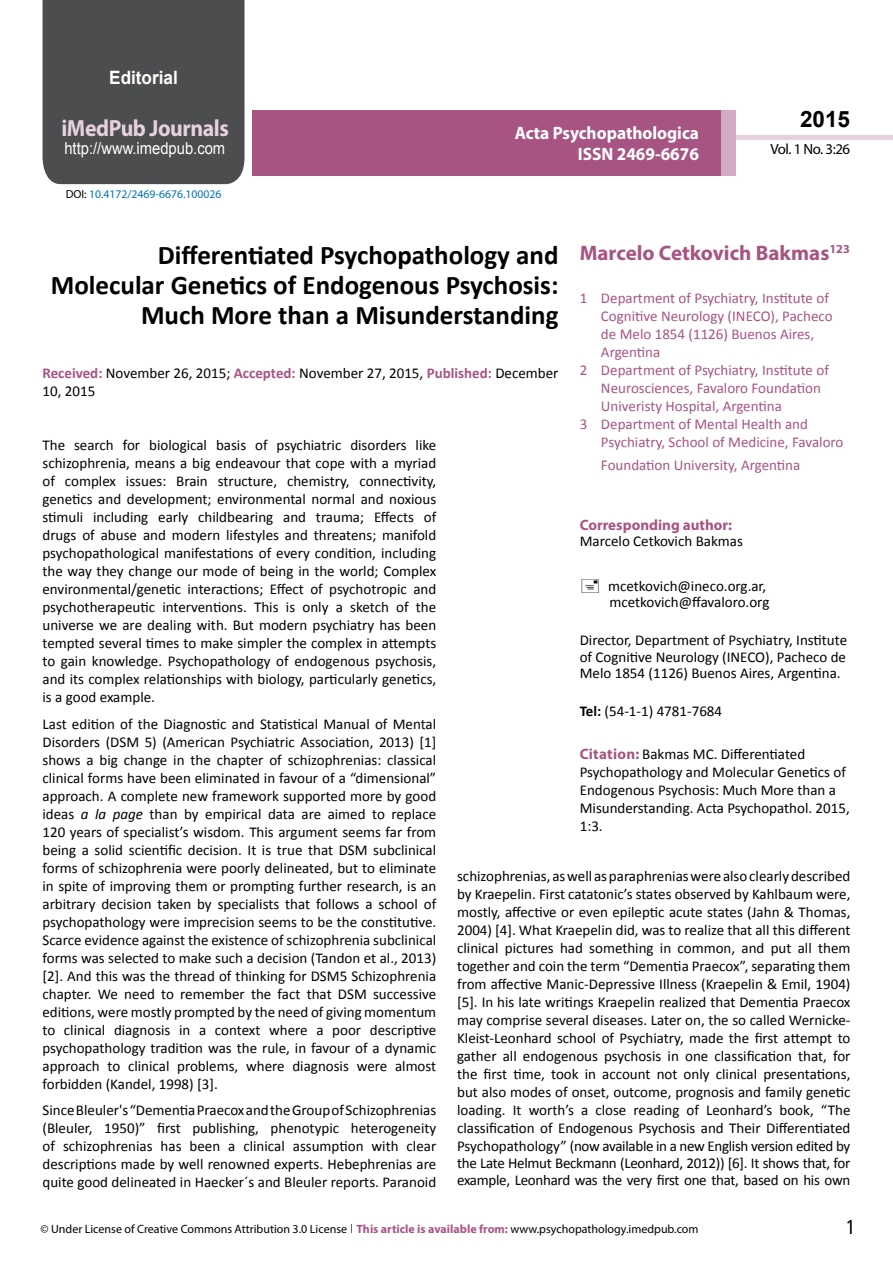
<style>
.page{position:relative;width:893px;height:1263px;background:#fff}
.page>*{position:absolute;margin:0;border:0;box-sizing:border-box;transform-origin:0 0}
.t1{font:700 27px/29.7px "Calibri";color:#000;text-align:right}
.t2{font:25.5px "Tunga";color:#000}
.t3{font:700 23.4px "Myriad Pro";letter-spacing:-.02em;color:#e6d1dd;scale:.93 1}
.t4{font:700 22.5px "Arial";color:#000}
.t5{font:700 21px "Myriad Pro";color:#a75483}
.t6{font:700 18.45px "Arial";color:#fff;scale:.93 1}
.t7{font:700 18px/21.6px "Myriad Pro";color:#fff;text-align:right;scale:.96 1}
.t8{font:16.5px "Arial";color:#fff;scale:.89 1}
.t9{font:15px/18px "Calibri";color:#000;text-align:justify}
.t10{font:15px "Calibri";color:#a75483}
.t11{font:700 15px "Myriad Pro";color:#a75483}
.t12{font:14.85px "Myriad Pro";letter-spacing:-.03em;color:#000}
.t13{font:12px "Myriad Pro";color:#000}
.t14{font:11.7px "Myriad Pro";color:#0072bc}
.s1{color:#000}
.s2{font-weight:700;color:#a75483}
.s3{font-style:italic}
.s4{font-weight:700}
.s5{font-family:"Myriad Pro";font-weight:700;color:#a75483}
.s6{font-family:"Tunga"}
</style>
<div class="page">
<div style="left:43px;top:0;width:201px;height:184px;background:#4c4d4f"></div>
<div style="left:736px;top:135px;width:157px;height:5px;background:#e6d1dd"></div>
<div style="left:720px;top:110px;width:16px;height:66px;background:#d2aac1"></div>
<div style="left:252px;top:110px;width:469px;height:66px;background:#a75483"></div>
<p class="t6" style="left:109px;top:65px;width:75px">Editorial</p>
<h3 class="t3" style="left:61px;top:113px;width:181px">iMedPub Journals</h3>
<p class="t8" style="left:64px;top:137px;width:182px">http://www.imedpub.com</p>
<p class="t14" style="left:66px;top:187px;width:157px"><span class="s1">DOI:</span> 10.4172/2469-6676.100026</p>
<p class="t7" style="left:515px;top:121px;width:194px">Acta Psychopathologica<br>ISSN 2469-6676</p>
<h3 class="t4" style="left:800px;top:104px;width:52px">2015</h3>
<p class="t12" style="left:770px;top:140px;width:81px">Vol. 1 No. 3:26</p>
<h3 class="t5" style="left:580px;top:239px;width:272px">Marcelo Cetkovich Bakmas<sup>123</sup></h3>
<p class="t10" style="left:580px;top:289px;width:251px">1 Department of Psychiatry, Institute of</p>
<p class="t10" style="left:601px;top:307px;width:233px">Cognitive Neurology (INECO), Pacheco</p>
<p class="t10" style="left:601px;top:325px;width:215px">de Melo 1854 (1126) Buenos Aires,</p>
<p class="t10" style="left:601px;top:343px;width:61px">Argentina</p>
<p class="t10" style="left:580px;top:361px;width:251px">2 Department of Psychiatry, Institute of</p>
<p class="t10" style="left:601px;top:379px;width:221px">Neurosciences, Favaloro Foundation</p>
<p class="t10" style="left:601px;top:397px;width:182px">Univeristy Hospital, Argentina</p>
<p class="t10" style="left:580px;top:415px;width:230px">3 Department of Mental Health and</p>
<p class="t10" style="left:601px;top:433px;width:244px">Psychiatry, School of Medicine, Favaloro</p>
<p class="t10" style="left:601px;top:455px;width:201px">Foundation University, Argentina</p>
<h1 class="t1" style="left:51px;top:241px;width:509px">Differentiated Psychopathology and<br>Molecular Genetics of Endogenous Psychosis:<br>Much More than a Misunderstanding</h1>
<p class="t9" style="left:43px;top:363px;width:517px;line-height:18.8px"><span class="s2">Received:</span> November 26, 2015; <span class="s2">Accepted:</span> November 27, 2015, <span class="s2">Published:</span> December<br>10, 2015</p>
<p class="t9" style="left:43px;top:436px;width:395px">The search for biological basis of psychiatric disorders like schizophrenia, means a big endeavour that cope with a myriad of complex issues: Brain structure, chemistry, connectivity, genetics and development; environmental normal and noxious stimuli including early childbearing and trauma; Effects of drugs of abuse and modern lifestyles and threatens; manifold psychopathological manifestations of every condition, including the way they change our mode of being in the world; Complex environmental/genetic interactions; Effect of psychotropic and psychotherapeutic interventions. This is only a sketch of the universe we are dealing with. But modern psychiatry has been tempted several times to make simpler the complex in attempts to gain knowledge. Psychopathology of endogenous psychosis, and its complex relationships with biology, particularly genetics, is a good example.</p>
<p class="t9" style="left:43px;top:715px;width:395px">Last edition of the Diagnostic and Statistical Manual of Mental Disorders (DSM 5) (American Psychiatric Association, 2013) [1] shows a big change in the chapter of schizophrenias: classical clinical forms have been eliminated in favour of a “dimensional” approach. A complete new framework supported more by good ideas <span class="s3">a la page</span> than by empirical data are aimed to replace 120 years of specialist’s wisdom. This argument seems far from being a solid scientific decision. It is true that DSM subclinical forms of schizophrenia were poorly delineated, but to eliminate in spite of improving them or prompting further research, is an arbitrary decision taken by specialists that follows a school of psychopathology were imprecision seems to be the constitutive.<br>Scarce evidence against the existence of schizophrenia subclinical forms was selected to make such a decision (Tandon et al., 2013) [2]. And this was the thread of thinking for DSM5 Schizophrenia chapter. We need to remember the fact that DSM successive editions, were mostly prompted by the need of giving momentum to clinical diagnosis in a context where a poor descriptive psychopathology tradition was the rule, in favour of a dynamic approach to clinical problems, where diagnosis were almost forbidden (Kandel, 1998) [3].</p>
<p class="t9" style="left:43px;top:1101px;width:395px">Since Bleuler's “Dementia Praecox and the Group of Schizophrenias (Bleuler, 1950)” first publishing, phenotypic heterogeneity of schizophrenias has been a clinical assumption with clear descriptions made by well renowned experts. Hebephrenias are quite good delineated in Haecker´s and Bleuler reports. Paranoid</p>
<p class="t11" style="left:580px;top:515px;width:154px">Corresponding author:</p>
<p class="t9" style="left:580px;top:532px;width:165px">Marcelo Cetkovich Bakmas</p>
<p class="t9" style="left:608px;top:578px;width:163px;line-height:16.5px">mcetkovich@ineco.org.ar, mcetkovich@ffavaloro.org</p>
<p class="t9" style="left:580px;top:632px;width:269px;line-height:16.5px">Director, Department of Psychiatry, Institute of Cognitive Neurology (INECO), Pacheco de Melo 1854 (1126) Buenos Aires, Argentina.</p>
<p class="t9" style="left:580px;top:702px;width:144px"><span class="s4">Tel:</span> (54-1-1) 4781-7684</p>
<p class="t9" style="left:580px;top:745px;width:272px;text-align:left"><span class="s5">Citation:</span> Bakmas MC. Differentiated Psychopathology and Molecular Genetics of Endogenous Psychosis: Much More than a Misunderstanding. Acta Psychopathol. 2015, 1:3.</p>
<p class="t9" style="left:457px;top:867px;width:395px">schizophrenias, as well as paraphrenias were also clearly described by Kraepelin. First catatonic’s states observed by Kahlbaum were, mostly, affective or even epileptic acute states (Jahn &amp; Thomas, 2004) [4]. What Kraepelin did, was to realize that all this different clinical pictures had something in common, and put all them together and coin the term “Dementia Praecox”, separating them from affective Manic-Depressive Illness (Kraepelin &amp; Emil, 1904) [5]. In his late writings Kraepelin realized that Dementia Praecox may comprise several diseases. Later on, the so called Wernicke-Kleist-Leonhard school of Psychiatry, made the first attempt to gather all endogenous psychosis in one classification that, for the first time, took in account not only clinical presentations, but also modes of onset, outcome, prognosis and family genetic loading. It worth’s a close reading of Leonhard’s book, “The classification of Endogenous Psychosis and Their Differentiated Psychopathology” (now available in a new English version edited by the Late Helmut Beckmann (Leonhard, 2012)) [6]. It shows that, for example, Leonhard was the very first one that, based on his own</p>
<p class="t13" style="left:40px;top:1221px;width:660px">© Under License of Creative Commons Attribution 3.0 License <span class="s6">|</span> <span class="s2">This article is available from:</span> www.psychopathology.imedpub.com</p>
<h2 class="t2" style="left:847px;top:1210px;width:9px">1</h2>
</div>
